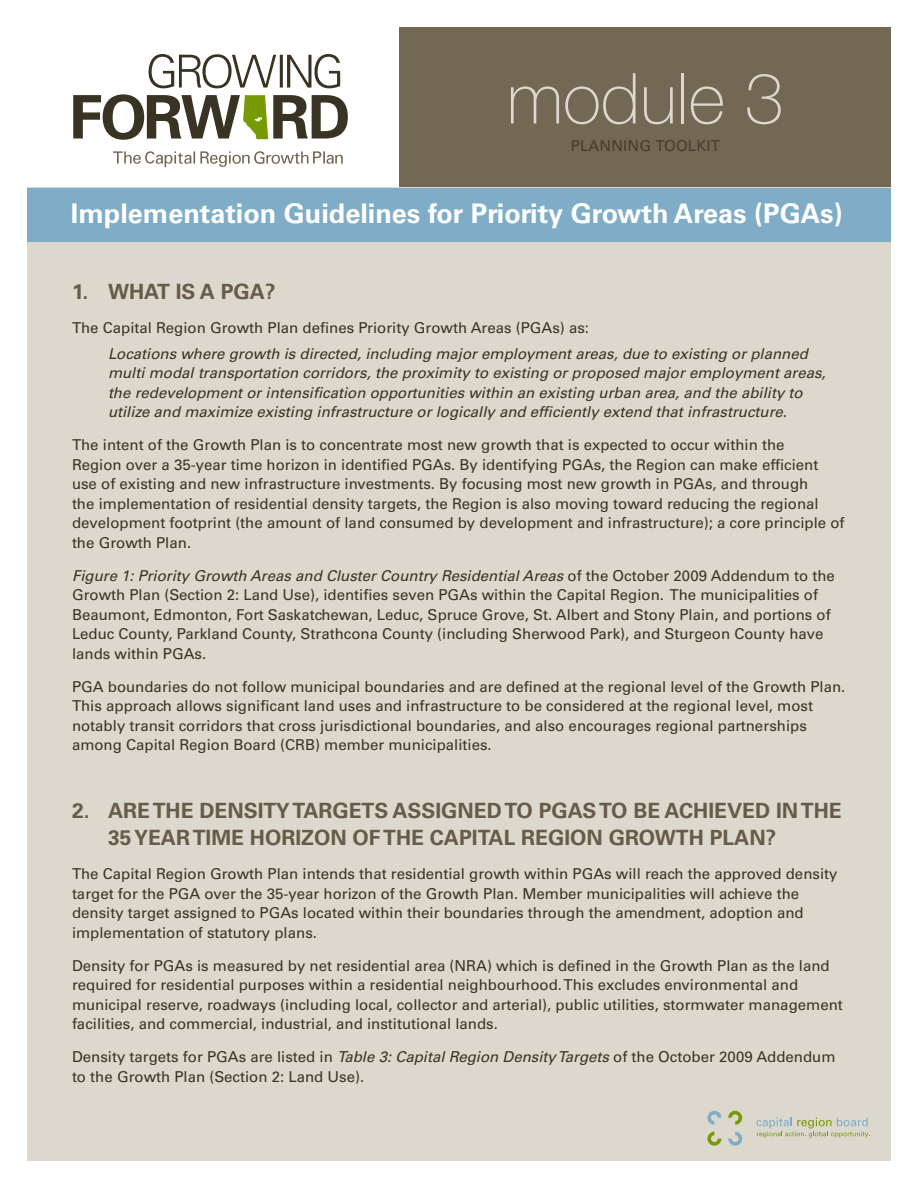
<style>
.page{position:relative;width:918px;height:1188px;background:#fff}
.page>*{position:absolute;margin:0;border:0;box-sizing:border-box;transform-origin:0 0}
.t1{font:100 70.5px "Helvetica Neue LT Std";color:#dcd8ce}
.Module_Title{font:700 27px "Univers LT Std";color:#fff}
.t2{font:700 21px/27px "Univers LT Std";color:#665c48}
.BODY{font:15px/19.5px "Univers LT Std";color:#393323}
.BODY-2{font:italic 15px/19.5px "Univers LT Std";color:#393323}
.t3{font:15px "Univers LT Std";letter-spacing:.01em;color:#463e2c}
.s1{font-style:italic}
</style>
<div class="page">
<div style="left:400px;top:27px;width:491px;height:161px;background:#726854"></div>
<div style="left:27px;top:188px;width:864px;height:973px;background:#dcd8ce"></div>
<svg style="left:113px;top:151px;width:230px;height:16px"></svg>
<svg style="left:73px;top:54px;width:275px;height:86px"></svg>
<div style="left:27px;top:188px;width:864px;height:54px;background:#7fadc7"></div>
<svg style="left:707px;top:1111px;width:14px;height:14px"></svg>
<svg style="left:728px;top:1111px;width:14px;height:14px"></svg>
<svg style="left:707px;top:1132px;width:14px;height:14px"></svg>
<svg style="left:728px;top:1132px;width:14px;height:14px"></svg>
<svg style="left:756px;top:1118px;width:114px;height:20px"></svg>
<p class="t1" style="left:507px;top:58px;width:278px">module 3</p>
<p class="t3" style="left:571px;top:136px;width:151px">PLANNING TOOLKIT</p>
<p class="Module_Title" style="left:71px;top:198px;width:773px">Implementation Guidelines for Priority Growth Areas (PGAs)</p>
<p class="t2" style="left:72px;top:278px;width:205px">1. WHAT IS A PGA?</p>
<p class="BODY" style="left:72px;top:318px;width:519px">The Capital Region Growth Plan defines Priority Growth Areas (PGAs) as:</p>
<p class="BODY-2" style="left:108px;top:344px;width:719px">Locations where growth is directed, including major employment areas, due to existing or planned multi modal transportation corridors, the proximity to existing or proposed major employment areas, the redevelopment or intensification opportunities within an existing urban area, and the ability to utilize and maximize existing infrastructure or logically and efficiently extend that infrastructure.</p>
<p class="BODY" style="left:72px;top:435px;width:774px">The intent of the Growth Plan is to concentrate most new growth that is expected to occur within the<br>Region over a 35-year time horizon in identified PGAs. By identifying PGAs, the Region can make efficient use of existing and new infrastructure investments. By focusing most new growth in PGAs, and through<br>the implementation of residential density targets, the Region is also moving toward reducing the regional development footprint (the amount of land consumed by development and infrastructure); a core principle of the Growth Plan.</p>
<p class="BODY" style="left:72px;top:566px;width:764px"><span class="s1">Figure 1: Priority Growth Areas and Cluster Country Residential Areas</span> of the October 2009 Addendum to the Growth Plan (Section 2: Land Use), identifies seven PGAs within the Capital Region. The municipalities of Beaumont, Edmonton, Fort Saskatchewan, Leduc, Spruce Grove, St. Albert and Stony Plain, and portions of Leduc County, Parkland County, Strathcona County (including Sherwood Park), and Sturgeon County have lands within PGAs.</p>
<p class="BODY" style="left:72px;top:677px;width:775px">PGA boundaries do not follow municipal boundaries and are defined at the regional level of the Growth Plan.<br>This approach allows significant land uses and infrastructure to be considered at the regional level, most notably transit corridors that cross jurisdictional boundaries, and also encourages regional partnerships among Capital Region Board (CRB) member municipalities.</p>
<p class="t2" style="left:108px;top:797px;width:735px;text-indent:-36px">2. ARE THE DENSITY TARGETS ASSIGNED TO PGAS TO BE ACHIEVED IN THE<br>35 YEAR TIME HORIZON OF THE CAPITAL REGION GROWTH PLAN?</p>
<p class="BODY" style="left:72px;top:864px;width:767px">The Capital Region Growth Plan intends that residential growth within PGAs will reach the approved density target for the PGA over the 35-year horizon of the Growth Plan. Member municipalities will achieve the density target assigned to PGAs located within their boundaries through the amendment, adoption and implementation of statutory plans.</p>
<p class="BODY" style="left:72px;top:956px;width:772px">Density for PGAs is measured by net residential area (NRA) which is defined in the Growth Plan as the land required for residential purposes within a residential neighbourhood. This excludes environmental and municipal reserve, roadways (including local, collector and arterial), public utilities, stormwater management facilities, and commercial, industrial, and institutional lands.</p>
<p class="BODY" style="left:72px;top:1047px;width:765px">Density targets for PGAs are listed in <span class="s1">Table 3: Capital Region Density Targets</span> of the October 2009 Addendum to the Growth Plan (Section 2: Land Use).</p>
</div>
